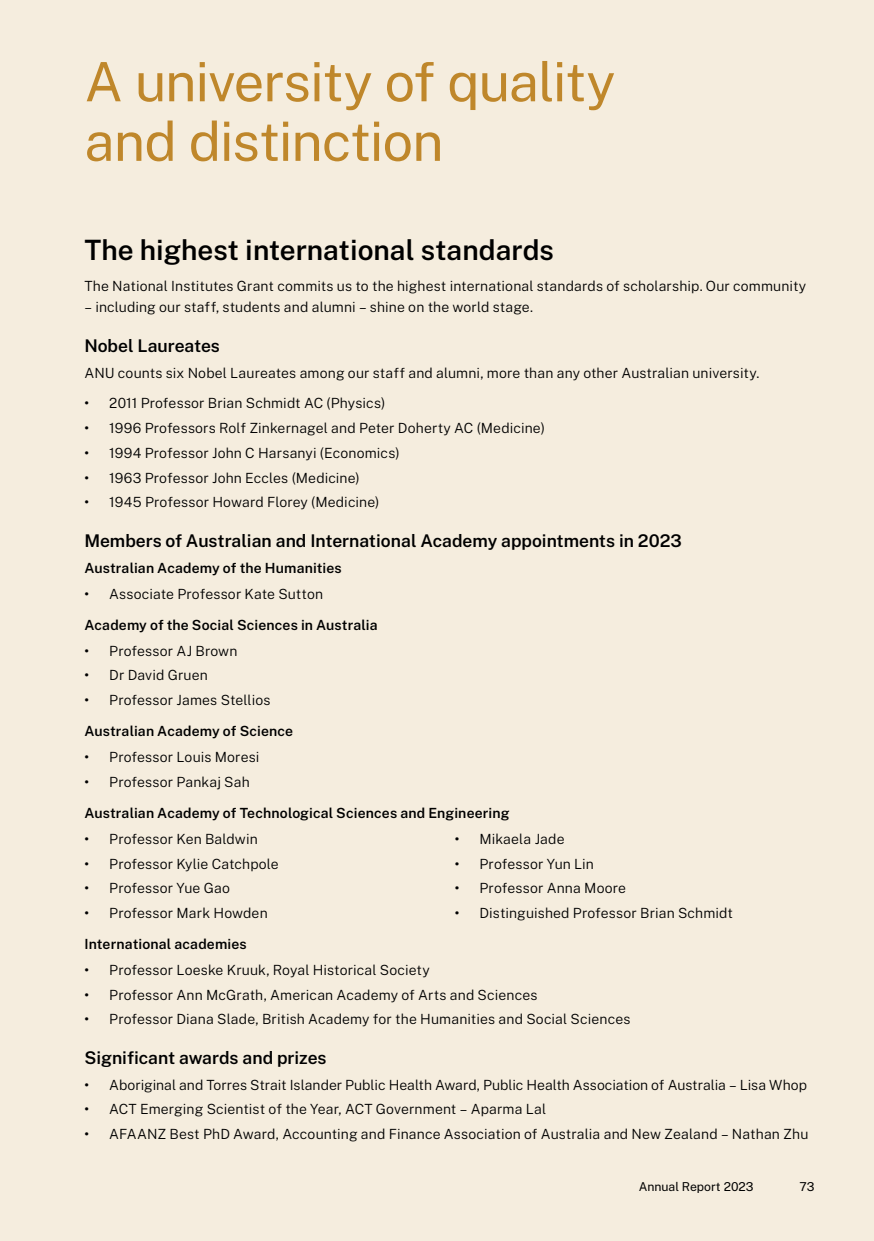
<style>
.page{position:relative;width:874px;height:1241px;background:#fff}
.page>*{position:absolute;margin:0;border:0;box-sizing:border-box;transform-origin:0 0}
.t1{font:54.25px/59.5px "Public Sans";letter-spacing:-.025em;color:#bf872b}
.t2{font:600 28px "Public Sans";color:#000}
.t3{font:600 17.5px "Public Sans";color:#000}
.t4{font:300 14px "Public Sans";letter-spacing:.005em;color:#000}
.t5{font:600 14px "Public Sans";letter-spacing:.01em;color:#000}
.t6{font:12.25px "Public Sans";color:#000}
.s1{font-weight:600}
</style>
<div class="page">
<div style="left:0;top:0;width:873px;height:1240px;background:#f5edde"></div>
<h1 class="t1" style="left:84px;top:49px;width:532px">A university of quality and distinction</h1>
<h2 class="t2" style="left:84px;top:230px;width:471px">The highest international standards</h2>
<p class="t4" style="left:84px;top:276px;width:723px">The National Institutes Grant commits us to the highest international standards of scholarship. Our community</p>
<p class="t4" style="left:84px;top:297px;width:450px">– including our staff, students and alumni – shine on the world stage.</p>
<p class="t3" style="left:84px;top:332px;width:137px">Nobel Laureates</p>
<p class="t4" style="left:84px;top:362px;width:676px">ANU counts six Nobel Laureates among our staff and alumni, more than any other Australian university.</p>
<p class="t4" style="left:84px;top:393px;width:302px"><span class="s1">•</span> 2011 Professor Brian Schmidt AC (Physics)</p>
<p class="t4" style="left:84px;top:418px;width:461px"><span class="s1">•</span> 1996 Professors Rolf Zinkernagel and Peter Doherty AC (Medicine)</p>
<p class="t4" style="left:84px;top:442px;width:316px"><span class="s1">•</span> 1994 Professor John C Harsanyi (Economics)</p>
<p class="t4" style="left:84px;top:467px;width:277px"><span class="s1">•</span> 1963 Professor John Eccles (Medicine)</p>
<p class="t4" style="left:84px;top:492px;width:296px"><span class="s1">•</span> 1945 Professor Howard Florey (Medicine)</p>
<p class="t3" style="left:84px;top:527px;width:598px">Members of Australian and International Academy appointments in 2023</p>
<p class="t5" style="left:84px;top:557px;width:259px">Australian Academy of the Humanities</p>
<p class="t4" style="left:84px;top:583px;width:240px"><span class="s1">•</span> Associate Professor Kate Sutton</p>
<p class="t5" style="left:84px;top:614px;width:295px">Academy of the Social Sciences in Australia</p>
<p class="t4" style="left:84px;top:640px;width:154px"><span class="s1">•</span> Professor AJ Brown</p>
<p class="t4" style="left:84px;top:665px;width:125px"><span class="s1">•</span> Dr David Gruen</p>
<p class="t4" style="left:84px;top:689px;width:187px"><span class="s1">•</span> Professor James Stellios</p>
<p class="t5" style="left:84px;top:720px;width:210px">Australian Academy of Science</p>
<p class="t4" style="left:84px;top:746px;width:176px"><span class="s1">•</span> Professor Louis Moresi</p>
<p class="t4" style="left:84px;top:771px;width:167px"><span class="s1">•</span> Professor Pankaj Sah</p>
<p class="t5" style="left:84px;top:802px;width:426px">Australian Academy of Technological Sciences and Engineering</p>
<p class="t4" style="left:84px;top:828px;width:175px"><span class="s1">•</span> Professor Ken Baldwin</p>
<p class="t4" style="left:84px;top:853px;width:196px"><span class="s1">•</span> Professor Kylie Catchpole</p>
<p class="t4" style="left:84px;top:877px;width:147px"><span class="s1">•</span> Professor Yue Gao</p>
<p class="t4" style="left:84px;top:902px;width:185px"><span class="s1">•</span> Professor Mark Howden</p>
<p class="t4" style="left:454px;top:828px;width:111px"><span class="s1">•</span> Mikaela Jade</p>
<p class="t4" style="left:454px;top:853px;width:141px"><span class="s1">•</span> Professor Yun Lin</p>
<p class="t4" style="left:454px;top:877px;width:173px"><span class="s1">•</span> Professor Anna Moore</p>
<p class="t4" style="left:454px;top:902px;width:280px"><span class="s1">•</span> Distinguished Professor Brian Schmidt</p>
<p class="t5" style="left:84px;top:933px;width:164px">International academies</p>
<p class="t4" style="left:84px;top:959px;width:347px"><span class="s1">•</span> Professor Loeske Kruuk, Royal Historical Society</p>
<p class="t4" style="left:84px;top:984px;width:454px"><span class="s1">•</span> Professor Ann McGrath, American Academy of Arts and Sciences</p>
<p class="t4" style="left:84px;top:1008px;width:547px"><span class="s1">•</span> Professor Diana Slade, British Academy for the Humanities and Social Sciences</p>
<p class="t3" style="left:84px;top:1044px;width:244px">Significant awards and prizes</p>
<p class="t4" style="left:84px;top:1074px;width:723px"><span class="s1">•</span> Aboriginal and Torres Strait Islander Public Health Award, Public Health Association of Australia – Lisa Whop</p>
<p class="t4" style="left:84px;top:1099px;width:463px"><span class="s1">•</span> ACT Emerging Scientist of the Year, ACT Government – Aparma Lal</p>
<p class="t4" style="left:84px;top:1123px;width:725px"><span class="s1">•</span> AFAANZ Best PhD Award, Accounting and Finance Association of Australia and New Zealand – Nathan Zhu</p>
<p class="t6" style="left:638px;top:1177px;width:116px">Annual Report 2023</p>
<p class="t6" style="left:799px;top:1177px;width:16px">73</p>
</div>
